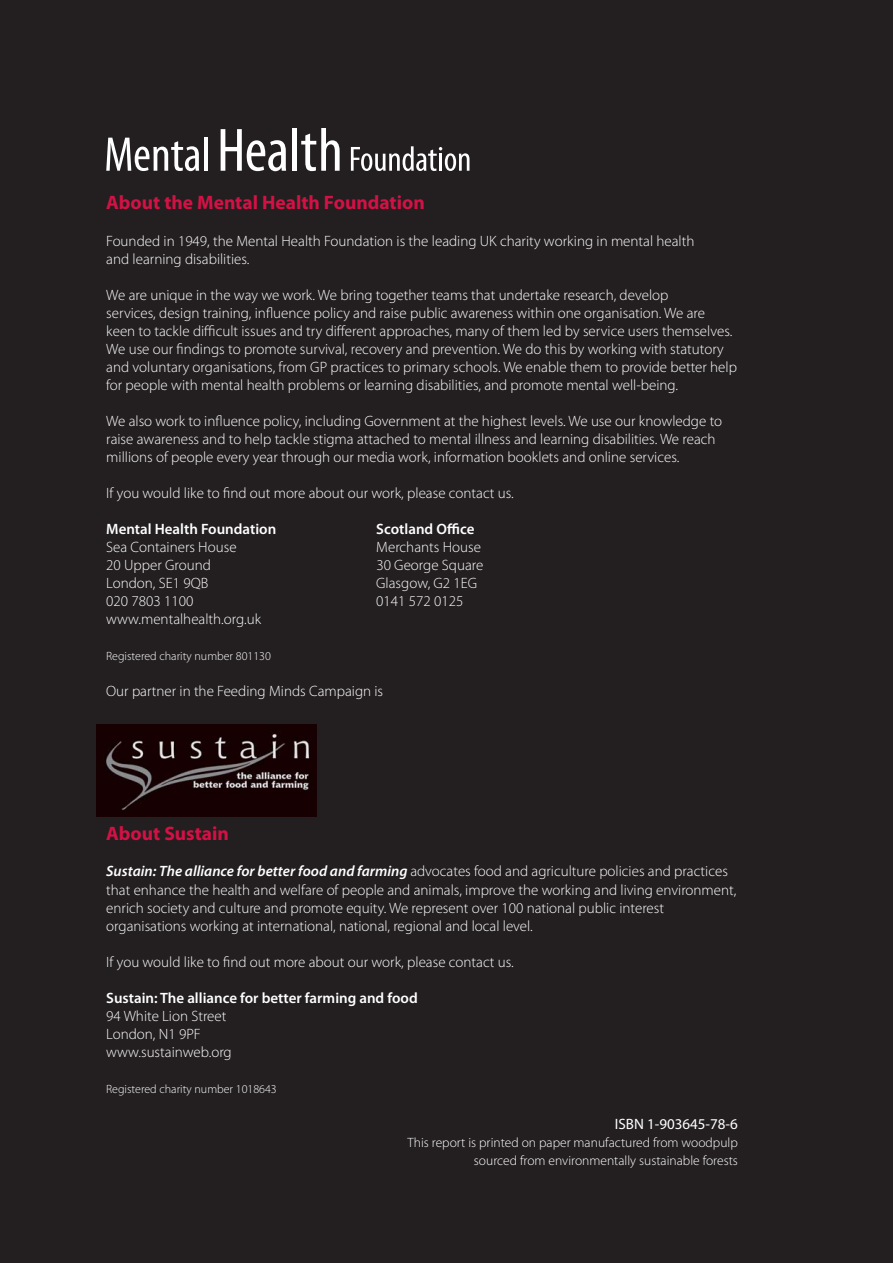
<style>
.page{position:relative;width:893px;height:1263px;background:#231f20}
.page>*{position:absolute;margin:0;border:0;box-sizing:border-box;transform-origin:0 0}
.t1{font:700 19.5px "Myriad Pro";color:#d31145}
.t2{font:300 15px/18px "Myriad Pro";color:#fff}
.t3{font:600 15px "Myriad Pro";color:#fff}
.t4{font:15px "Myriad Pro";color:#fff}
.t5{font:300 13.5px/18px "Myriad Pro";color:#fff;text-align:right}
.t6{font:300 12px "Myriad Pro";color:#fff}
.s1{font-weight:600;font-style:italic}
</style>
<div class="page">
<svg style="left:221px;top:129px;width:65px;height:42px"></svg>
<div style="left:292px;top:128px;width:5px;height:43px;background:#fff"></div>
<svg style="left:301px;top:128px;width:39px;height:43px"></svg>
<hr style="left:204px;top:137px;width:4px;height:34px;background:#fff">
<svg style="left:106px;top:138px;width:93px;height:33px"></svg>
<svg style="left:351px;top:146px;width:118px;height:25px"></svg>
<img style="left:97px;top:725px;width:219px;height:91px">
<h1 class="t1" style="left:106px;top:196px;width:320px">About the Mental Health Foundation</h1>
<p class="t2" style="left:106px;top:233px;width:590px">Founded in 1949, the Mental Health Foundation is the leading UK charity working in mental health and learning disabilities.</p>
<p class="t2" style="left:106px;top:287px;width:632px">We are unique in the way we work. We bring together teams that undertake research, develop<br>services, design training, influence policy and raise public awareness within one organisation. We are keen to tackle difficult issues and try different approaches, many of them led by service users themselves.<br>We use our findings to promote survival, recovery and prevention. We do this by working with statutory and voluntary organisations, from GP practices to primary schools. We enable them to provide better help for people with mental health problems or learning disabilities, and promote mental well-being.</p>
<p class="t2" style="left:106px;top:413px;width:617px">We also work to influence policy, including Government at the highest levels. We use our knowledge to raise awareness and to help tackle stigma attached to mental illness and learning disabilities. We reach millions of people every year through our media work, information booklets and online services.</p>
<p class="t2" style="left:106px;top:485px;width:409px">If you would like to find out more about our work, please contact us.</p>
<p class="t3" style="left:106px;top:523px;width:171px">Mental Health Foundation</p>
<p class="t3" style="left:376px;top:523px;width:100px">Scotland Office</p>
<p class="t2" style="left:106px;top:540px;width:132px">Sea Containers House</p>
<p class="t2" style="left:376px;top:540px;width:106px">Merchants House</p>
<p class="t2" style="left:106px;top:558px;width:106px">20 Upper Ground</p>
<p class="t2" style="left:376px;top:558px;width:109px">30 George Square</p>
<p class="t2" style="left:106px;top:576px;width:104px">London, SE1 9QB</p>
<p class="t2" style="left:376px;top:576px;width:102px">Glasgow, G2 1EG</p>
<p class="t2" style="left:106px;top:594px;width:89px">020 7803 1100</p>
<p class="t2" style="left:376px;top:594px;width:89px">0141 572 0125</p>
<p class="t2" style="left:106px;top:612px;width:156px">www.mentalhealth.org.uk</p>
<p class="t6" style="left:106px;top:652px;width:166px">Registered charity number 801130</p>
<p class="t2" style="left:106px;top:684px;width:278px">Our partner in the Feeding Minds Campaign is</p>
<h1 class="t1" style="left:106px;top:827px;width:124px">About Sustain</h1>
<p class="t2" style="left:106px;top:864px;width:632px"><span class="s1">Sustain: The alliance for better food and farming</span> advocates food and agriculture policies and practices that enhance the health and welfare of people and animals, improve the working and living environment, enrich society and culture and promote equity. We represent over 100 national public interest organisations working at international, national, regional and local level.</p>
<p class="t2" style="left:106px;top:954px;width:409px">If you would like to find out more about our work, please contact us.</p>
<p class="t3" style="left:106px;top:992px;width:313px">Sustain: The alliance for better farming and food</p>
<p class="t2" style="left:106px;top:1008px;width:127px">94 White Lion Street<br>London, N1 9PF www.sustainweb.org</p>
<p class="t6" style="left:106px;top:1084px;width:172px">Registered charity number 1018643</p>
<p class="t4" style="left:615px;top:1118px;width:124px">ISBN 1-903645-78-6</p>
<p class="t5" style="left:407px;top:1135px;width:332px">This report is printed on paper manufactured from woodpulp sourced from environmentally sustainable forests</p>
</div>
